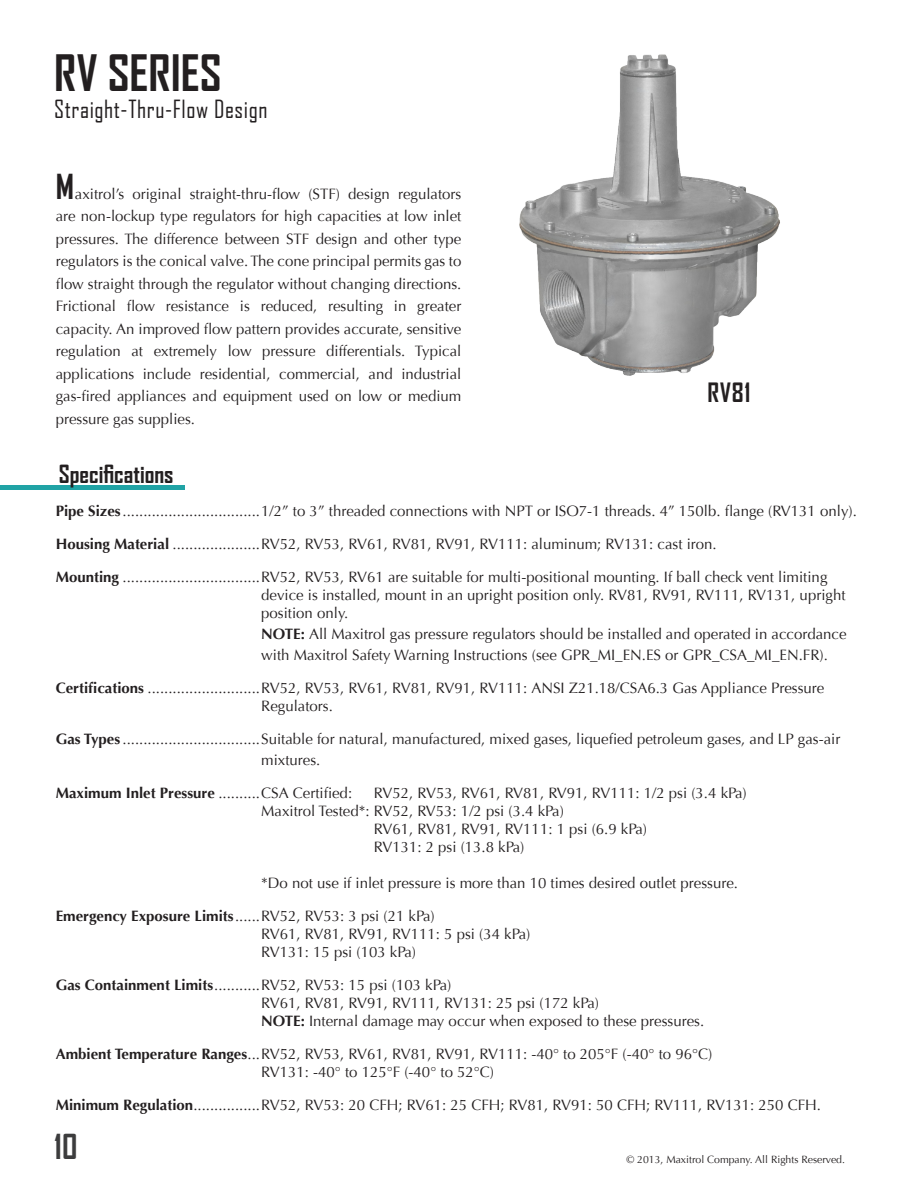
<style>
.page{position:relative;width:918px;height:1188px;background:#fff}
.page>*{position:absolute;margin:0;border:0;box-sizing:border-box;transform-origin:0 0}
.t1{font:700 48px "Agency FB";color:#231f20}
.t2{font:700 33px "Agency FB";color:#3c3c3d}
.t3{font:700 25.5px "Agency FB";color:#231f20}
.t4{font:24px "Agency FB";letter-spacing:.025em;color:#231f20}
.t5{font:700 24px "Agency FB";color:#231f20}
.t6{font:15px/22.5px "Optima";color:#231f20}
.t7{font:10.5px "Optima";color:#231f20}
.s1{font-family:"Agency FB";font-weight:700;font-size:33px}
.s2{font-weight:700}
</style>
<div class="page">
<img style="left:519px;top:54px;width:261px;height:322px">
<hr style="left:0;top:485px;width:184px;height:4px;background:#20a3a5">
<p class="t1" style="left:54px;top:43px;width:169px">RV SERIES</p>
<p class="t4" style="left:54px;top:95px;width:215px">Straight-Thru-Flow Design</p>
<p class="t6" style="left:56px;top:182px;width:407px;text-align:justify"><span class="s1">M</span>axitrol’s original straight-thru-flow (STF) design regulators are non-lockup type regulators for high capacities at low inlet pressures. The difference between STF design and other type regulators is the conical valve. The cone principal permits gas to flow straight through the regulator without changing directions.<br>Frictional flow resistance is reduced, resulting in greater capacity. An improved flow pattern provides accurate, sensitive regulation at extremely low pressure differentials. Typical applications include residential, commercial, and industrial gas-fired appliances and equipment used on low or medium pressure gas supplies.</p>
<p class="t5" style="left:59px;top:459px;width:116px">Specifications</p>
<p class="t3" style="left:708px;top:377px;width:44px">RV81</p>
<p class="t6" style="left:56px;top:500px;width:803px"><span class="s2">Pipe Sizes</span>.................................1/2” to 3” threaded connections with NPT or ISO7-1 threads. 4” 150lb. flange (RV131 only).</p>
<p class="t6" style="left:56px;top:533px;width:663px"><span class="s2">Housing Material</span> .....................RV52, RV53, RV61, RV81, RV91, RV111: aluminum; RV131: cast iron.</p>
<p class="t6" style="left:261px;top:568px;width:586px;line-height:18px;text-indent:-205px"><span class="s2">Mounting</span> .................................RV52, RV53, RV61 are suitable for multi-positional mounting. If ball check vent limiting device is installed, mount in an upright position only. RV81, RV91, RV111, RV131, upright position only.</p>
<p class="t6" style="left:261px;top:624px;width:587px;line-height:21px"><span class="s2">NOTE:</span> All Maxitrol gas pressure regulators should be installed and operated in accordance with Maxitrol Safety Warning Instructions (see GPR_MI_EN.ES or GPR_CSA_MI_EN.FR).</p>
<p class="t6" style="left:261px;top:679px;width:565px;line-height:18px;text-indent:-205px"><span class="s2">Certifications</span> ...........................RV52, RV53, RV61, RV81, RV91, RV111: ANSI Z21.18/CSA6.3 Gas Appliance Pressure<br>Regulators.</p>
<p class="t6" style="left:261px;top:729px;width:581px;line-height:21px;text-indent:-205px"><span class="s2">Gas Types</span>.................................Suitable for natural, manufactured, mixed gases, liquefied petroleum gases, and LP gas-air mixtures.</p>
<p class="t6" style="left:56px;top:782px;width:298px"><span class="s2">Maximum Inlet Pressure</span> ..........CSA Certified:</p>
<p class="t6" style="left:374px;top:782px;width:375px">RV52, RV53, RV61, RV81, RV91, RV111: 1/2 psi (3.4 kPa)</p>
<p class="t6" style="left:261px;top:800px;width:304px">Maxitrol Tested*: RV52, RV53: 1/2 psi (3.4 kPa)</p>
<p class="t6" style="left:374px;top:818px;width:275px">RV61, RV81, RV91, RV111: 1 psi (6.9 kPa)</p>
<p class="t6" style="left:374px;top:836px;width:152px">RV131: 2 psi (13.8 kPa)</p>
<p class="t6" style="left:261px;top:872px;width:478px">*Do not use if inlet pressure is more than 10 times desired outlet pressure.</p>
<p class="t6" style="left:56px;top:905px;width:380px"><span class="s2">Emergency Exposure Limits</span>......RV52, RV53: 3 psi (21 kPa)</p>
<p class="t6" style="left:261px;top:923px;width:271px">RV61, RV81, RV91, RV111: 5 psi (34 kPa)</p>
<p class="t6" style="left:261px;top:941px;width:156px">RV131: 15 psi (103 kPa)</p>
<p class="t6" style="left:56px;top:974px;width:397px"><span class="s2">Gas Containment Limits</span>...........RV52, RV53: 15 psi (103 kPa)</p>
<p class="t6" style="left:261px;top:992px;width:339px">RV61, RV81, RV91, RV111, RV131: 25 psi (172 kPa)</p>
<p class="t6" style="left:261px;top:1010px;width:445px"><span class="s2">NOTE:</span> Internal damage may occur when exposed to these pressures.</p>
<p class="t6" style="left:56px;top:1043px;width:658px"><span class="s2">Ambient Temperature Ranges</span>...RV52, RV53, RV61, RV81, RV91, RV111: -40° to 205°F (-40° to 96°C)</p>
<p class="t6" style="left:261px;top:1061px;width:234px">RV131: -40° to 125°F (-40° to 52°C)</p>
<p class="t6" style="left:56px;top:1094px;width:767px"><span class="s2">Minimum Regulation</span>................RV52, RV53: 20 CFH; RV61: 25 CFH; RV81, RV91: 50 CFH; RV111, RV131: 250 CFH.</p>
<h2 class="t2" style="left:54px;top:1126px;width:25px">10</h2>
<p class="t7" style="left:626px;top:1153px;width:220px">© 2013, Maxitrol Company. All Rights Reserved.</p>
</div>
